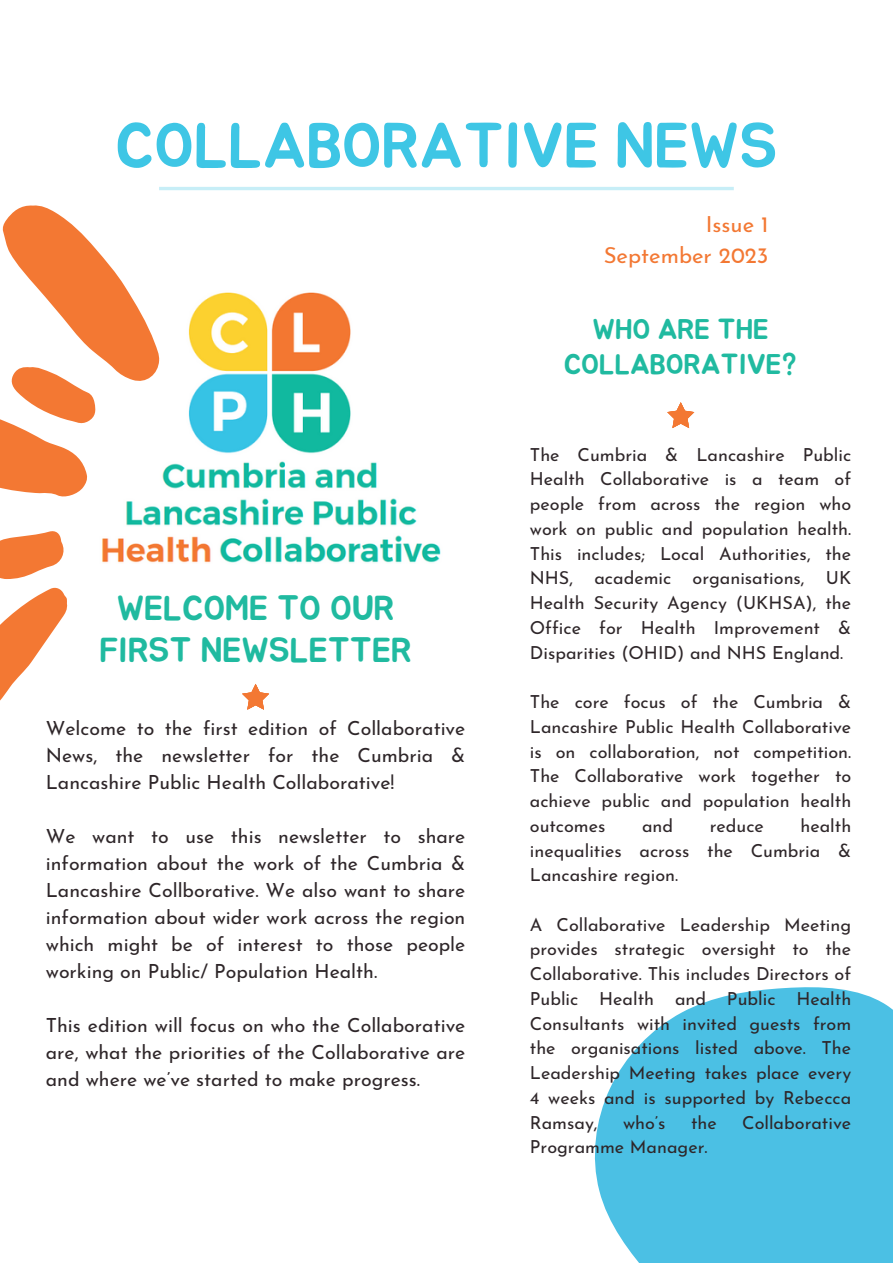
<style>
.page{position:relative;width:893px;height:1264px;background:#fff}
.page>*{position:absolute;margin:0;border:0;box-sizing:border-box;transform-origin:0 0}
.t1{font:63px "Jua";color:#3ec6e5}
.t2{font:34.5px/42.8px "Jua";color:#20baa0;text-align:center}
.t3{font:28.35px/34.8px "Jua";color:#20baa0;text-align:center}
.t4{font:22.2px "Josefin Sans";color:#f37833}
.t5{font:19.5px/27px "Josefin Sans";color:#2e2629;text-align:justify}
.t6{font:18px/24.8px "Josefin Sans";color:#2e2629;text-align:justify}
</style>
<div class="page">
<svg style="left:159px;top:187px;width:575px;height:4px"></svg>
<hr style="left:159px;top:187px;width:574px;height:3px;background:#3ec6e5">
<svg style="left:242px;top:684px;width:27px;height:25px"></svg>
<img style="left:159px;top:292px;width:282px;height:271px">
<svg style="left:667px;top:402px;width:27px;height:26px"></svg>
<svg style="left:0;top:205px;width:159px;height:496px"></svg>
<svg style="left:594px;top:987px;width:298px;height:275px;background:#5fc7e7"></svg>
<p class="t1" style="left:115px;top:117px;width:664px">COLLABORATIVE NEWS</p>
<p class="t4" style="left:705px;top:216px;width:64px">Issue 1</p>
<p class="t4" style="left:603px;top:246px;width:166px">September 2023</p>
<p class="t2" style="left:99px;top:587px;width:314px">WELCOME TO OUR<br>FIRST NEWSLETTER</p>
<p class="t5" style="left:46px;top:716px;width:421px">Welcome to the first edition of Collaborative News, the newsletter for the Cumbria &amp; Lancashire Public Health Collaborative!</p>
<p class="t5" style="left:46px;top:824px;width:421px">We want to use this newsletter to share information about the work of the Cumbria &amp; Lancashire Collborative. We also want to share information about wider work across the region which might be of interest to those people working on Public/ Population Health.</p>
<p class="t5" style="left:46px;top:1013px;width:421px">This edition will focus on who the Collaborative are, what the priorities of the Collaborative are and where we’ve started to make progress.</p>
<p class="t3" style="left:563px;top:313px;width:235px">WHO ARE THE<br>COLLABORATIVE?</p>
<p class="t6" style="left:530px;top:444px;width:323px">The Cumbria &amp; Lancashire Public Health Collaborative is a team of people from across the region who work on public and population health.<br>This includes; Local Authorities, the NHS, academic organisations, UK Health Security Agency (UKHSA), the Office for Health Improvement &amp; Disparities (OHID) and NHS England.</p>
<p class="t6" style="left:530px;top:691px;width:323px">The core focus of the Cumbria &amp; Lancashire Public Health Collaborative is on collaboration, not competition.<br>The Collaborative work together to achieve public and population health outcomes</p>
<p class="t6" style="left:530px;top:814px;width:323px;text-indent:270px">health inequalities across the Cumbria &amp; Lancashire region.</p>
<p class="t6" style="left:530px;top:913px;width:323px">A Collaborative Leadership Meeting provides strategic oversight to the Collaborative. This includes Directors of Public Health and Public Health Consultants with invited guests from the organisations listed above. The Leadership Meeting takes place every 4 weeks and is supported by Rebecca Ramsay,</p>
<p class="t6" style="left:642px;top:814px;width:33px">and</p>
<p class="t6" style="left:709px;top:814px;width:56px">reduce</p>
<p class="t6" style="left:623px;top:1111px;width:44px">who’s</p>
<p class="t6" style="left:691px;top:1111px;width:27px">the</p>
<p class="t6" style="left:742px;top:1111px;width:110px">Collaborative</p>
<p class="t6" style="left:530px;top:1136px;width:179px">Programme Manager.</p>
</div>
